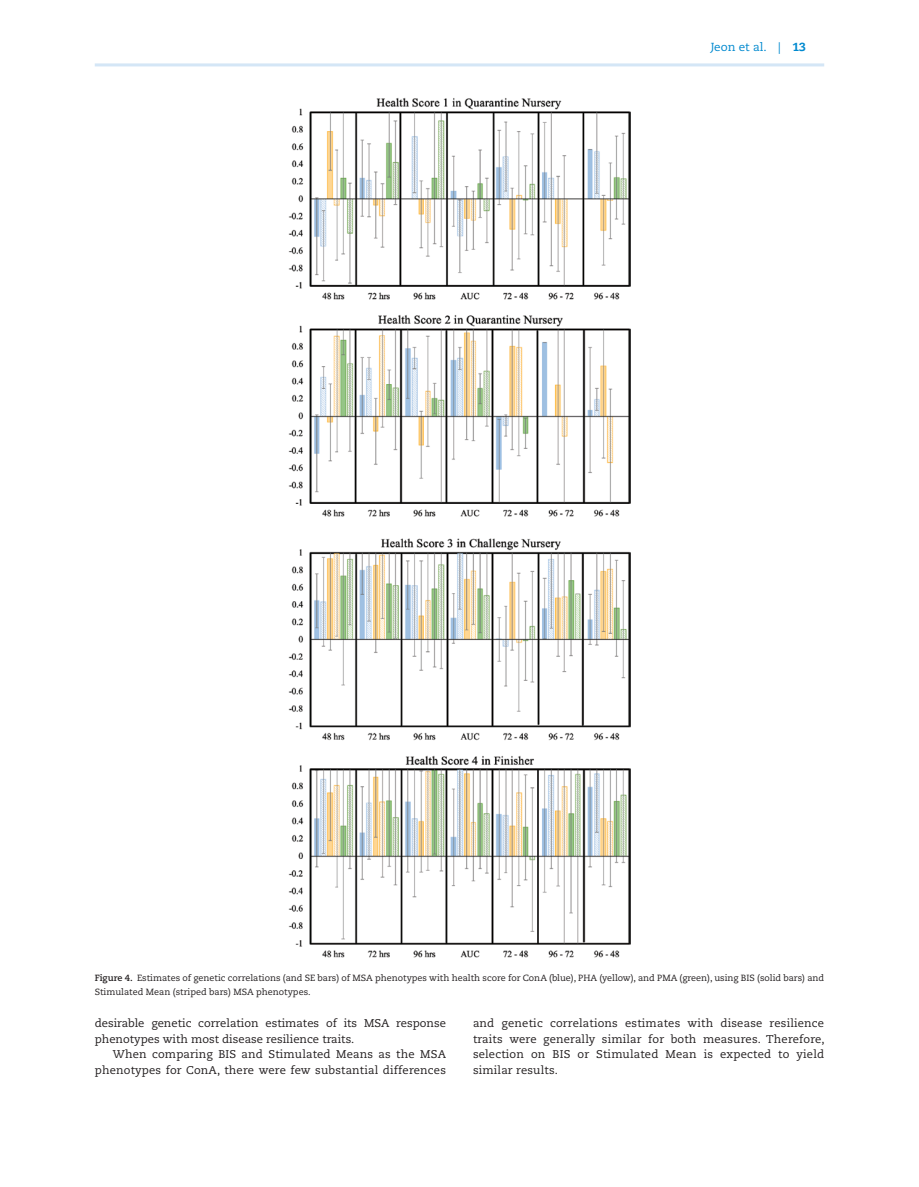
<style>
.page{position:relative;width:919px;height:1187px;background:#fff}
.page>*{position:absolute;margin:0;border:0;box-sizing:border-box;transform-origin:0 0}
.t1{font:11.7px "Caecilia LT Std";color:#0089cf}
.t2{font:11.25px/15.8px "Caecilia LT Std";letter-spacing:.015em;color:#231f20}
.t3{font:9px/13.5px "Caecilia LT Std";color:#231f20}
.s1{font-weight:800}
.s2{font-weight:700}
</style>
<div class="page">
<hr style="left:95px;top:63px;width:729px;height:3px;background:#d4e6f6">
<img style="left:288px;top:98px;width:342px;height:858px">
<p class="t1" style="left:710px;top:41px;width:97px">Jeon et al. | <span class="s1">13</span></p>
<p class="t3" style="left:95px;top:971px;width:731px"><span class="s2">Figure 4.</span> Estimates of genetic correlations (and SE bars) of MSA phenotypes with health score for ConA (blue), PHA (yellow), and PMA (green), using BIS (solid bars) and<br>Stimulated Mean (striped bars) MSA phenotypes.</p>
<p class="t2" style="left:95px;top:1015px;width:353px">desirable genetic correlation estimates of its MSA response phenotypes with most disease resilience traits.</p>
<p class="t2" style="left:95px;top:1046px;width:353px;text-align:right">When comparing BIS and Stimulated Means as the MSA phenotypes for ConA, there were few substantial differences</p>
<p class="t2" style="left:473px;top:1015px;width:353px;text-align:justify">and genetic correlations estimates with disease resilience traits were generally similar for both measures. Therefore, selection on BIS or Stimulated Mean is expected to yield similar results.</p>
</div>
